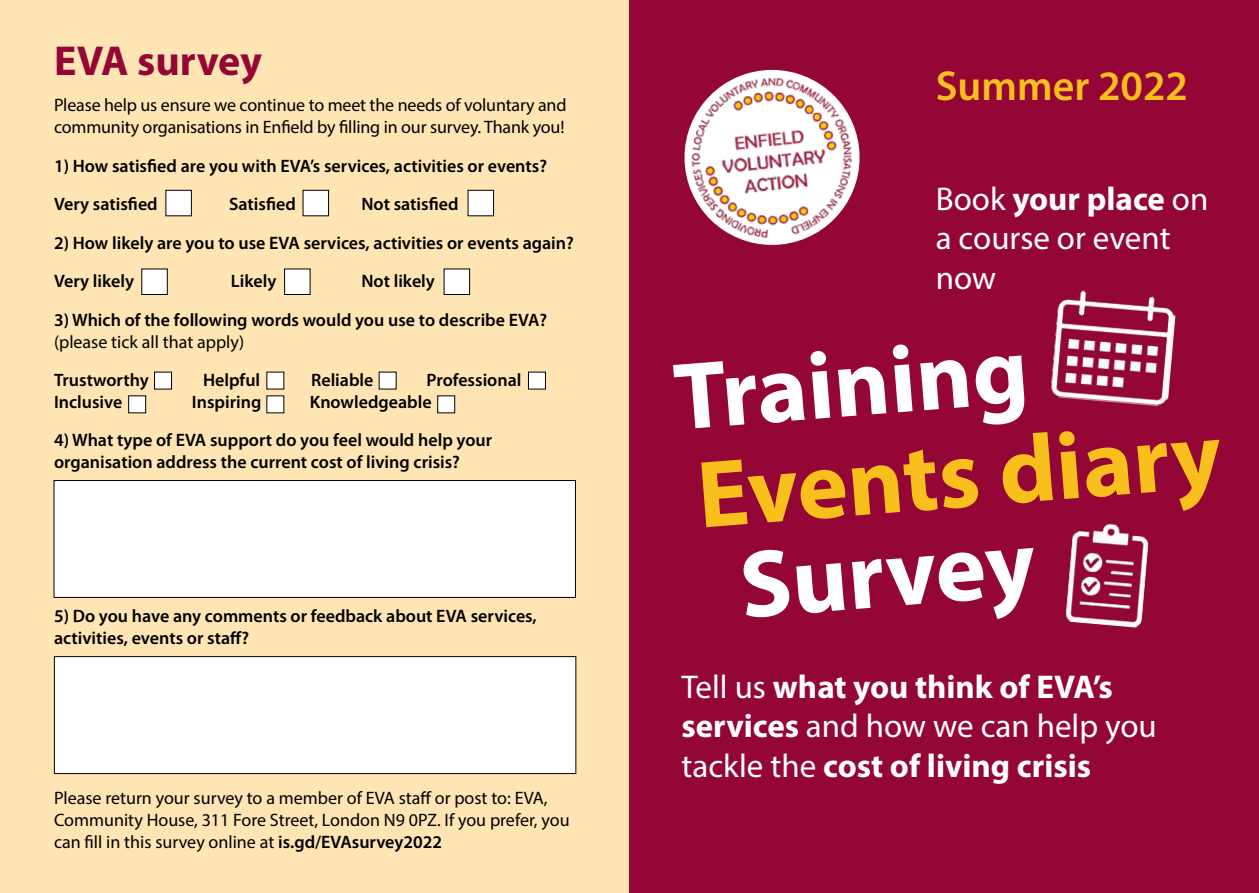
<style>
.page{position:relative;width:1259px;height:893px;background:#fff}
.page>*{position:absolute;margin:0;border:0;box-sizing:border-box;transform-origin:0 0}
.t1{font:700 96px "Myriad Pro";color:#fff}
.t2{font:700 96px "Myriad Pro";color:#f8bf1d}
.t3{font:600 42px "Myriad Pro";color:#f8bf1d}
.t4{font:700 42px "Myriad Pro";color:#940636}
.t5{font:700 33px/39.6px "Myriad Pro";color:#fff}
.t6{font:33px/39.6px "Myriad Pro";color:#fff}
.body{font:600 18px/21.6px "Myriad Pro";color:#000}
.body-2{font:18px/21.6px "Myriad Pro";letter-spacing:-.01em;color:#000}
.s1{font-weight:400}
.s2{font-weight:600}
.s3{font-weight:700}
</style>
<div class="page">
<div style="left:0;top:0;width:629px;height:893px;background:#fee5b3"></div>
<div style="left:629px;top:0;width:630px;height:893px;background:#940636"></div>
<svg style="left:684px;top:69px;width:176px;height:176px"></svg>
<img style="left:688px;top:73px;width:168px;height:168px">
<img style="left:1050px;top:290px;width:126px;height:117px">
<img style="left:1065px;top:524px;width:84px;height:104px">
<div style="left:54px;top:480px;width:521px;height:117px;background:#fff"></div>
<div style="left:54px;top:480px;width:522px;height:118px;border:1px solid #000"></div>
<div style="left:54px;top:657px;width:522px;height:116px;background:#fff"></div>
<div style="left:54px;top:656px;width:522px;height:118px;border:1px solid #000"></div>
<div style="left:166px;top:190px;width:25px;height:26px;background:#fff"></div>
<div style="left:165px;top:190px;width:27px;height:26px;border:1px solid #000"></div>
<div style="left:303px;top:190px;width:25px;height:26px;background:#fff"></div>
<div style="left:303px;top:190px;width:26px;height:26px;border:1px solid #000"></div>
<div style="left:468px;top:190px;width:25px;height:26px;background:#fff"></div>
<div style="left:468px;top:190px;width:26px;height:26px;border:1px solid #000"></div>
<div style="left:142px;top:269px;width:25px;height:25px;background:#fff"></div>
<div style="left:141px;top:269px;width:27px;height:26px;border:1px solid #000"></div>
<div style="left:444px;top:269px;width:25px;height:25px;background:#fff"></div>
<div style="left:444px;top:269px;width:26px;height:26px;border:1px solid #000"></div>
<div style="left:285px;top:269px;width:25px;height:25px;background:#fff"></div>
<div style="left:284px;top:269px;width:26px;height:26px;border:1px solid #000"></div>
<div style="left:155px;top:372px;width:16px;height:17px;background:#fff"></div>
<div style="left:154px;top:372px;width:18px;height:17px;border:1px solid #000"></div>
<div style="left:267px;top:372px;width:17px;height:17px;background:#fff"></div>
<div style="left:379px;top:372px;width:17px;height:17px;background:#fff"></div>
<div style="left:528px;top:372px;width:17px;height:17px;background:#fff"></div>
<div style="left:528px;top:372px;width:18px;height:17px;border:1px solid #000"></div>
<div style="left:129px;top:396px;width:17px;height:17px;background:#fff"></div>
<div style="left:128px;top:395px;width:18px;height:18px;border:1px solid #000"></div>
<div style="left:267px;top:396px;width:17px;height:17px;background:#fff"></div>
<div style="left:438px;top:396px;width:17px;height:17px;background:#fff"></div>
<div style="left:437px;top:395px;width:18px;height:18px;border:1px solid #000"></div>
<p class="t4" style="left:54px;top:33px;width:210px">EVA survey</p>
<p class="body-2" style="left:54px;top:94px;width:514px">Please help us ensure we continue to meet the needs of voluntary and community organisations in Enfield by filling in our survey. Thank you!</p>
<p class="body" style="left:54px;top:154px;width:494px">1) How satisfied are you with EVA’s services, activities or events?</p>
<p class="body" style="left:54px;top:193px;width:105px">Very satisfied</p>
<p class="body" style="left:229px;top:193px;width:68px">Satisfied</p>
<p class="body" style="left:361px;top:193px;width:99px">Not satisfied</p>
<p class="body" style="left:54px;top:231px;width:521px">2) How likely are you to use EVA services, activities or events again?</p>
<p class="body" style="left:54px;top:270px;width:82px">Very likely</p>
<p class="body" style="left:231px;top:270px;width:47px">Likely</p>
<p class="body" style="left:361px;top:270px;width:75px">Not likely</p>
<p class="body" style="left:54px;top:309px;width:495px">3) Which of the following words would you use to describe EVA? <span class="s1">(please tick all that apply)</span></p>
<p class="body" style="left:54px;top:369px;width:96px">Trustworthy</p>
<p class="body" style="left:203px;top:369px;width:59px">Helpful</p>
<p class="body" style="left:311px;top:369px;width:64px">Reliable</p>
<p class="body" style="left:426px;top:369px;width:96px">Professional</p>
<p class="body" style="left:54px;top:390px;width:70px">Inclusive</p>
<p class="body" style="left:192px;top:390px;width:71px">Inspiring</p>
<p class="body" style="left:310px;top:390px;width:123px">Knowledgeable</p>
<p class="body" style="left:54px;top:429px;width:440px">4) What type of EVA support do you feel would help your organisation address the current cost of living crisis?</p>
<p class="body" style="left:54px;top:605px;width:484px">5) Do you have any comments or feedback about EVA services, activities, events or staff?</p>
<p class="body-2" style="left:54px;top:787px;width:517px">Please return your survey to a member of EVA staff or post to: EVA,<br>Community House, 311 Fore Street, London N9 0PZ. If you prefer, you can fill in this survey online at <span class="s2">is.gd/EVAsurvey2022</span></p>
<p class="t3" style="left:935px;top:59px;width:254px">Summer 2022</p>
<p class="t6" style="left:935px;top:178px;width:274px">Book <span class="s3">your place</span> on a course or event now</p>
<p class="t1" style="left:668px;top:336px;width:356px;rotate:-5deg">Training</p>
<p class="t2" style="left:692px;top:435px;width:526px;rotate:-5deg">Events diary</p>
<p class="t1" style="left:734px;top:524px;width:297px;rotate:-5deg">Survey</p>
<p class="t5" style="left:681px;top:666px;width:477px"><span class="s1">Tell us</span> what you think of EVA’s services <span class="s1">and how we can help you tackle the</span> cost of living crisis</p>
</div>
